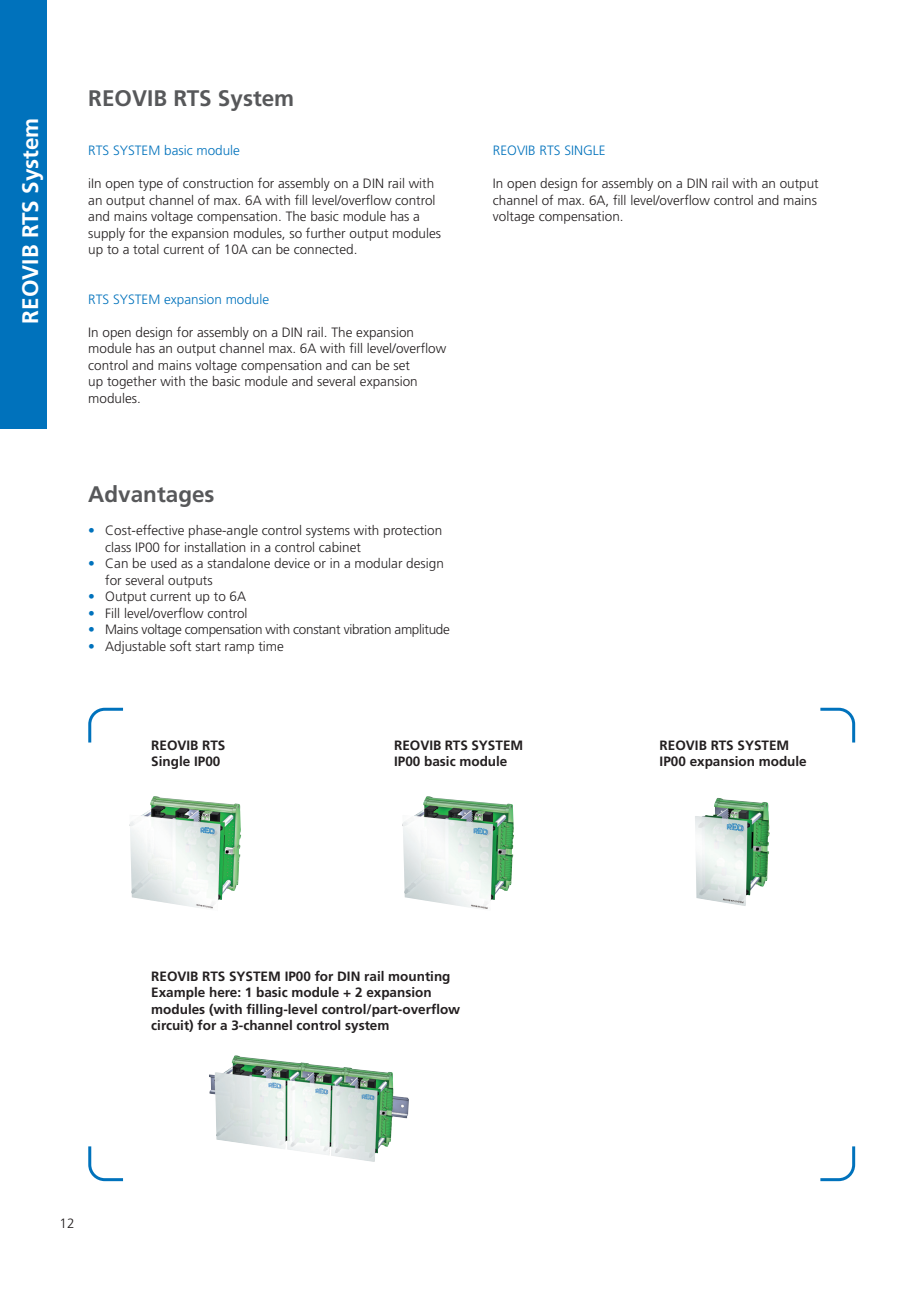
<style>
.page{position:relative;width:919px;height:1289px;background:#fff}
.page>*{position:absolute;margin:0;border:0;box-sizing:border-box;transform-origin:0 0}
.Headline_Unterseiten{font:700 22.5px "Frutiger LT Pro";color:#57585a}
.Reiter{font:700 22.5px "Frutiger LT Pro";color:#fff}
.Fließtext_linksbündig{font:700 22.5px "Frutiger LT Pro";color:#57585a}
.Fließtext_linksbündig-2{font:300 13.5px/16.5px "Frutiger LT Pro";color:#231f20}
.Fließtext_linksbündig-3{font:700 13.5px/16.5px "Frutiger LT Pro";color:#231f20}
.Fließtext_linksbündig-4{font:300 13.5px "Frutiger LT Pro";color:#0072bc}
.Fließtext_linksbündig-5{font:300 13.5px "Frutiger LT Pro";letter-spacing:-.025em;color:#231f20}
.s1{color:#0072bc}
</style>
<div class="page">
<svg style="left:88px;top:707px;width:36px;height:36px"></svg>
<svg style="left:88px;top:1146px;width:36px;height:36px"></svg>
<svg style="left:820px;top:707px;width:36px;height:36px"></svg>
<svg style="left:820px;top:1146px;width:36px;height:36px"></svg>
<img style="left:129px;top:796px;width:112px;height:113px">
<img style="left:402px;top:796px;width:112px;height:113px">
<img style="left:695px;top:798px;width:74px;height:108px">
<img style="left:209px;top:1055px;width:200px;height:106px">
<div style="left:0;top:0;width:47px;height:428px;background:#0072bc"></div>
<p class="Reiter" style="left:17px;top:323px;width:207px;rotate:-90deg">REOVIB RTS System</p>
<p class="Headline_Unterseiten" style="left:88px;top:85px;width:207px">REOVIB RTS System</p>
<p class="Fließtext_linksbündig-4" style="left:88px;top:143px;width:153px">RTS SYSTEM basic module</p>
<p class="Fließtext_linksbündig-2" style="left:88px;top:175px;width:354px">iIn open type of construction for assembly on a DIN rail with an output channel of max. 6A with fill level/overflow control and mains voltage compensation. The basic module has a supply for the expansion modules, so further output modules up to a total current of 10A can be connected.</p>
<p class="Fließtext_linksbündig-4" style="left:88px;top:291px;width:182px">RTS SYSTEM expansion module</p>
<p class="Fließtext_linksbündig-2" style="left:88px;top:324px;width:359px">In open design for assembly on a DIN rail. The expansion module has an output channel max. 6A with fill level/overflow control and mains voltage compensation and can be set<br>up together with the basic module and several expansion modules.</p>
<p class="Fließtext_linksbündig" style="left:88px;top:481px;width:128px">Advantages</p>
<p class="Fließtext_linksbündig-2" style="left:105px;top:522px;width:338px;text-indent:-17px"><span class="s1">•</span> Cost-effective phase-angle control systems with protection class IP00 for installation in a control cabinet</p>
<p class="Fließtext_linksbündig-2" style="left:105px;top:555px;width:340px;text-indent:-17px"><span class="s1">•</span> Can be used as a standalone device or in a modular design for several outputs</p>
<p class="Fließtext_linksbündig-2" style="left:88px;top:588px;width:159px"><span class="s1">•</span> Output current up to 6A</p>
<p class="Fließtext_linksbündig-2" style="left:88px;top:604px;width:161px"><span class="s1">•</span> Fill level/overflow control</p>
<p class="Fließtext_linksbündig-5" style="left:88px;top:621px;width:363px"><span class="s1">•</span> Mains voltage compensation with constant vibration amplitude</p>
<p class="Fließtext_linksbündig-2" style="left:88px;top:637px;width:197px"><span class="s1">•</span> Adjustable soft start ramp time</p>
<p class="Fließtext_linksbündig-4" style="left:493px;top:143px;width:114px">REOVIB RTS SINGLE</p>
<p class="Fließtext_linksbündig-2" style="left:493px;top:175px;width:327px">In open design for assembly on a DIN rail with an output channel of max. 6A, fill level/overflow control and mains voltage compensation.</p>
<p class="Fließtext_linksbündig-3" style="left:151px;top:736px;width:76px">REOVIB RTS<br>Single IP00</p>
<p class="Fließtext_linksbündig-3" style="left:659px;top:736px;width:149px">REOVIB RTS SYSTEM<br>IP00 expansion module</p>
<p class="Fließtext_linksbündig-3" style="left:394px;top:736px;width:131px">REOVIB RTS SYSTEM<br>IP00 basic module</p>
<p class="Fließtext_linksbündig-2" style="left:60px;top:1215px;width:17px">12</p>
<p class="Fließtext_linksbündig-3" style="left:151px;top:967px;width:301px">REOVIB RTS SYSTEM IP00 for DIN rail mounting</p>
<p class="Fließtext_linksbündig-3" style="left:151px;top:984px;width:310px">Example here: 1 basic module + 2 expansion modules (with filling-level control/part-overflow circuit) for a 3-channel control system</p>
</div>
